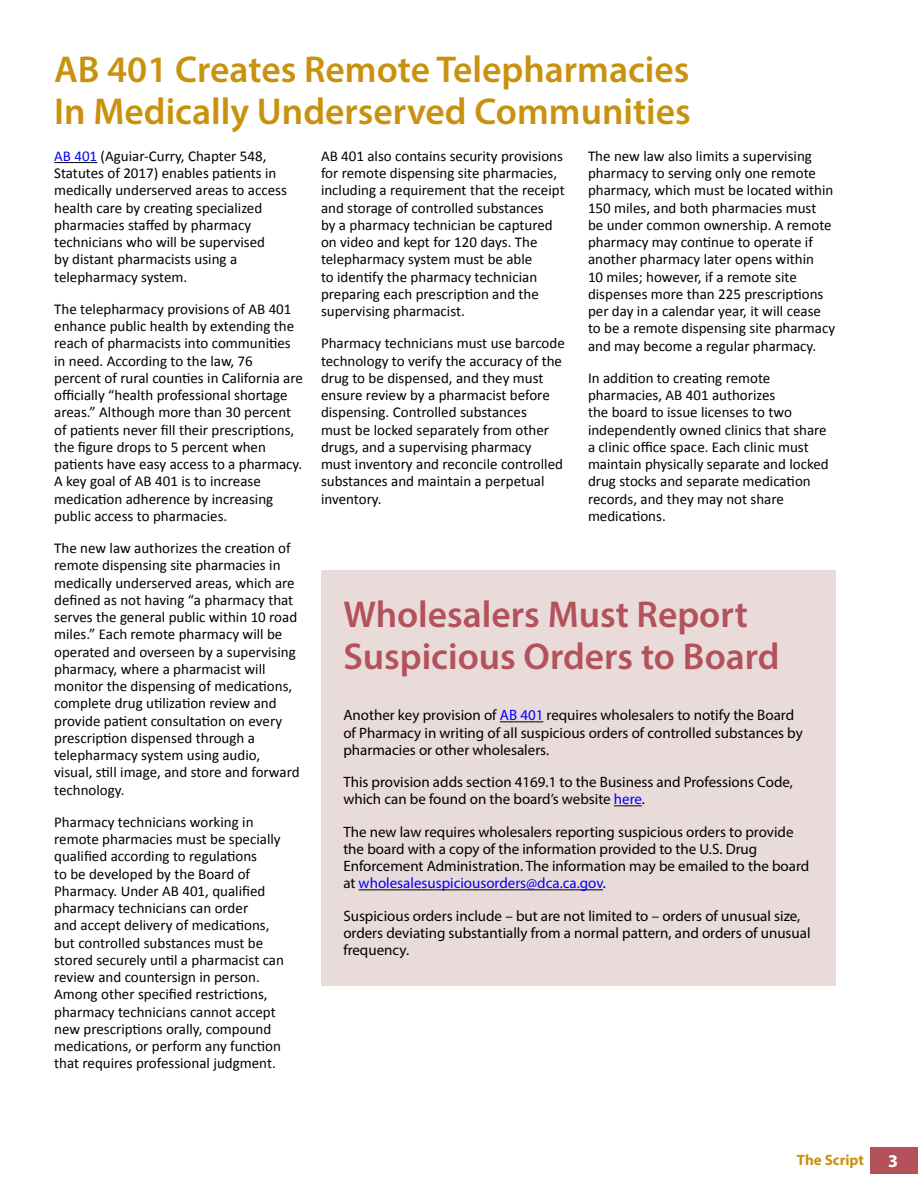
<style>
.page{position:relative;width:918px;height:1188px;background:#fff}
.page>*{position:absolute;margin:0;border:0;box-sizing:border-box;transform-origin:0 0}
.t1{font:600 37.5px/42px "Myriad Pro";color:#c9920e}
.t2{font:600 37.5px/42px "Myriad Pro";color:#b3525a}
.t3{font:700 18px "Myriad Pro";color:#fff}
.t4{font:15px/17.2px "Calibri";color:#000}
.t5{font:15px/17.2px "Myriad Pro";color:#000}
.t6{font:700 15px "Myriad Pro";color:#c9920e}
.s1{color:#00f}
</style>
<div class="page">
<div style="left:871px;top:1147px;width:47px;height:26px;background:#b3525a"></div>
<hr style="left:54px;top:162px;width:43px;height:1px;background:#000">
<div style="left:322px;top:570px;width:514px;height:416px;background:#eadbdb"></div>
<hr style="left:500px;top:721px;width:43px;height:1px;background:#000">
<svg style="left:614px;top:805px;width:28px;height:1px"></svg>
<hr style="left:359px;top:889px;width:244px;height:1px;background:#000">
<h1 class="t1" style="left:54px;top:48px;width:638px">AB 401 Creates Remote Telepharmacies<br>In Medically Underserved Communities</h1>
<p class="t4" style="left:54px;top:147px;width:234px"><span class="s1">AB 401</span> (Aguiar-Curry, Chapter 548, Statutes of 2017) enables patients in medically underserved areas to access health care by creating specialized pharmacies staffed by pharmacy technicians who will be supervised<br>by distant pharmacists using a telepharmacy system.</p>
<p class="t4" style="left:54px;top:300px;width:250px">The telepharmacy provisions of AB 401 enhance public health by extending the reach of pharmacists into communities in need. According to the law, 76 percent of rural counties in California are officially “health professional shortage areas.” Although more than 30 percent of patients never fill their prescriptions, the figure drops to 5 percent when patients have easy access to a pharmacy.<br>A key goal of AB 401 is to increase medication adherence by increasing public access to pharmacies.</p>
<p class="t4" style="left:54px;top:540px;width:247px">The new law authorizes the creation of remote dispensing site pharmacies in medically underserved areas, which are defined as not having “a pharmacy that serves the general public within 10 road miles.” Each remote pharmacy will be operated and overseen by a supervising pharmacy, where a pharmacist will monitor the dispensing of medications, complete drug utilization review and provide patient consultation on every prescription dispensed through a telepharmacy system using audio, visual, still image, and store and forward technology.</p>
<p class="t4" style="left:54px;top:813px;width:231px">Pharmacy technicians working in remote pharmacies must be specially qualified according to regulations<br>to be developed by the Board of Pharmacy. Under AB 401, qualified pharmacy technicians can order<br>and accept delivery of medications, but controlled substances must be stored securely until a pharmacist can review and countersign in person.<br>Among other specified restrictions, pharmacy technicians cannot accept new prescriptions orally, compound medications, or perform any function that requires professional judgment.</p>
<p class="t4" style="left:321px;top:147px;width:245px">AB 401 also contains security provisions for remote dispensing site pharmacies, including a requirement that the receipt and storage of controlled substances<br>by a pharmacy technician be captured on video and kept for 120 days. The telepharmacy system must be able<br>to identify the pharmacy technician preparing each prescription and the supervising pharmacist.</p>
<p class="t4" style="left:321px;top:335px;width:245px">Pharmacy technicians must use barcode technology to verify the accuracy of the drug to be dispensed, and they must ensure review by a pharmacist before dispensing. Controlled substances<br>must be locked separately from other drugs, and a supervising pharmacy must inventory and reconcile controlled substances and maintain a perpetual inventory.</p>
<p class="t4" style="left:588px;top:147px;width:249px">The new law also limits a supervising pharmacy to serving only one remote pharmacy, which must be located within 150 miles, and both pharmacies must be under common ownership. A remote pharmacy may continue to operate if another pharmacy later opens within<br>10 miles; however, if a remote site dispenses more than 225 prescriptions per day in a calendar year, it will cease to be a remote dispensing site pharmacy and may become a regular pharmacy.</p>
<p class="t4" style="left:588px;top:369px;width:242px">In addition to creating remote pharmacies, AB 401 authorizes<br>the board to issue licenses to two independently owned clinics that share a clinic office space. Each clinic must maintain physically separate and locked drug stocks and separate medication records, and they may not share medications.</p>
<h1 class="t2" style="left:343px;top:592px;width:438px">Wholesalers Must Report<br>Suspicious Orders to Board</h1>
<p class="t5" style="left:343px;top:706px;width:461px">Another key provision of <span class="s1">AB 401</span> requires wholesalers to notify the Board of Pharmacy in writing of all suspicious orders of controlled substances by pharmacies or other wholesalers.</p>
<p class="t5" style="left:343px;top:773px;width:451px">This provision adds section 4169.1 to the Business and Professions Code, which can be found on the board’s website <span class="s1">here</span>.</p>
<p class="t5" style="left:343px;top:823px;width:467px">The new law requires wholesalers reporting suspicious orders to provide the board with a copy of the information provided to the U.S. Drug Enforcement Administration. The information may be emailed to the board at <span class="s1">wholesalesuspiciousorders@dca.ca.gov</span>.</p>
<p class="t5" style="left:343px;top:907px;width:469px">Suspicious orders include – but are not limited to – orders of unusual size, orders deviating substantially from a normal pattern, and orders of unusual frequency.</p>
<p class="t6" style="left:797px;top:1151px;width:69px">The Script</p>
<p class="t3" style="left:888px;top:1149px;width:11px">3</p>
</div>
